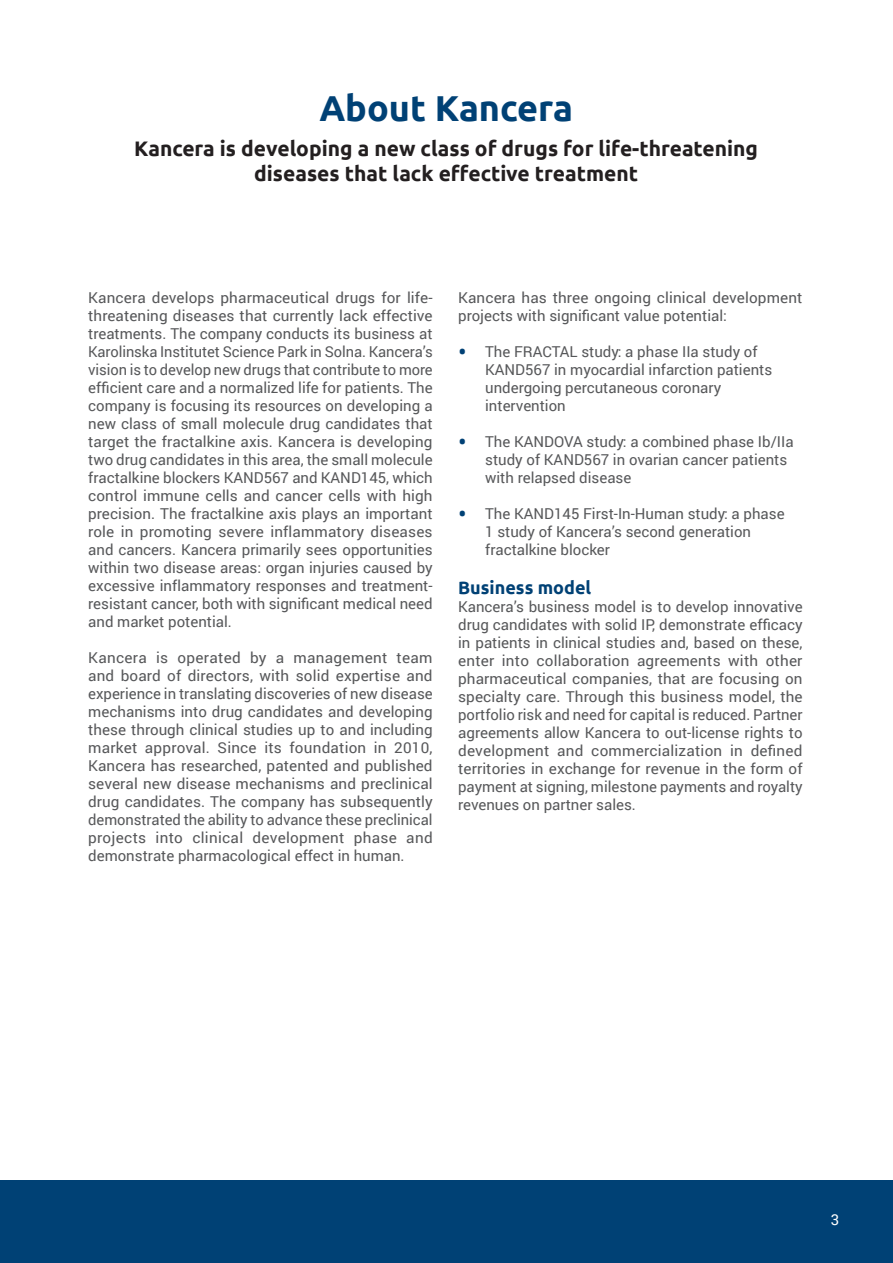
<style>
.page{position:relative;width:893px;height:1263px;background:#fff}
.page>*{position:absolute;margin:0;border:0;box-sizing:border-box;transform-origin:0 0}
.t1{font:700 36px "Ubuntu";color:#004175}
.t2{font:700 21px/25.2px "Ubuntu";color:#231f20;text-align:center}
.t3{font:700 18px "Ubuntu";color:#004175}
.t4{font:15px/18px "Roboto";color:#57585a}
.t5{font:15px "Roboto";color:#fff}
.s1{font-size:25.5px;color:#004175}
</style>
<div class="page">
<div style="left:0;top:1180px;width:893px;height:83px;background:#004175"></div>
<h1 class="t1" style="left:319px;top:87px;width:255px">About Kancera</h1>
<h2 class="t2" style="left:134px;top:135px;width:625px">Kancera is developing a new class of drugs for life-threatening diseases that lack effective treatment</h2>
<p class="t4" style="left:88px;top:288px;width:346px;text-align:justify">Kancera develops pharmaceutical drugs for life&shy;threatening diseases that currently lack effective treatments. The company conducts its business at Karolinska Institutet Science Park in Solna. Kancera’s vision is to develop new drugs that contribute to more efficient care and a normalized life for patients. The company is focusing its resources on developing a new class of small molecule drug candidates that target the fractalkine axis. Kancera is developing two drug candidates in this area, the small molecule fractalkine blockers KAND567 and KAND145, which control immune cells and cancer cells with high precision. The fractalkine axis plays an important role in promoting severe inflammatory diseases and cancers. Kancera primarily sees opportunities within two disease areas: organ injuries caused by excessive inflammatory responses and treatment&shy;resistant cancer, both with significant medical need and market potential.</p>
<p class="t4" style="left:88px;top:648px;width:346px;text-align:justify">Kancera is operated by a management team and board of directors, with solid expertise and experience in translating discoveries of new disease mechanisms into drug candidates and developing these through clinical studies up to and including market approval. Since its foundation in 2010, Kancera has researched, patented and published several new disease mechanisms and preclinical drug candidates. The company has subsequently demonstrated the ability to advance these preclinical projects into clinical development phase and demonstrate pharmacological effect in human.</p>
<p class="t4" style="left:458px;top:288px;width:346px">Kancera has three ongoing clinical development projects with significant value potential:</p>
<p class="t4" style="left:485px;top:342px;width:289px;text-indent:-27px"><span class="s1">•</span> The FRACTAL study: a phase IIa study of KAND567 in myocardial infarction patients undergoing percutaneous coronary intervention</p>
<p class="t4" style="left:485px;top:432px;width:310px;text-indent:-27px"><span class="s1">•</span> The KANDOVA study: a combined phase Ib/IIa study of KAND567 in ovarian cancer patients with relapsed disease</p>
<p class="t4" style="left:485px;top:504px;width:301px;text-indent:-27px"><span class="s1">•</span> The KAND145 First-In-Human study: a phase<br>1 study of Kancera’s second generation fractalkine blocker</p>
<p class="t3" style="left:458px;top:577px;width:135px">Business model</p>
<p class="t4" style="left:458px;top:597px;width:346px;text-align:justify">Kancera’s business model is to develop innovative drug candidates with solid IP, demonstrate efficacy in patients in clinical studies and, based on these, enter into collaboration agreements with other pharmaceutical companies, that are focusing on specialty care. Through this business model, the portfolio risk and need for capital is reduced. Partner agreements allow Kancera to out-license rights to development and commercialization in defined territories in exchange for revenue in the form of payment at signing, milestone payments and royalty revenues on partner sales.</p>
<p class="t5" style="left:831px;top:1209px;width:10px">3</p>
</div>
